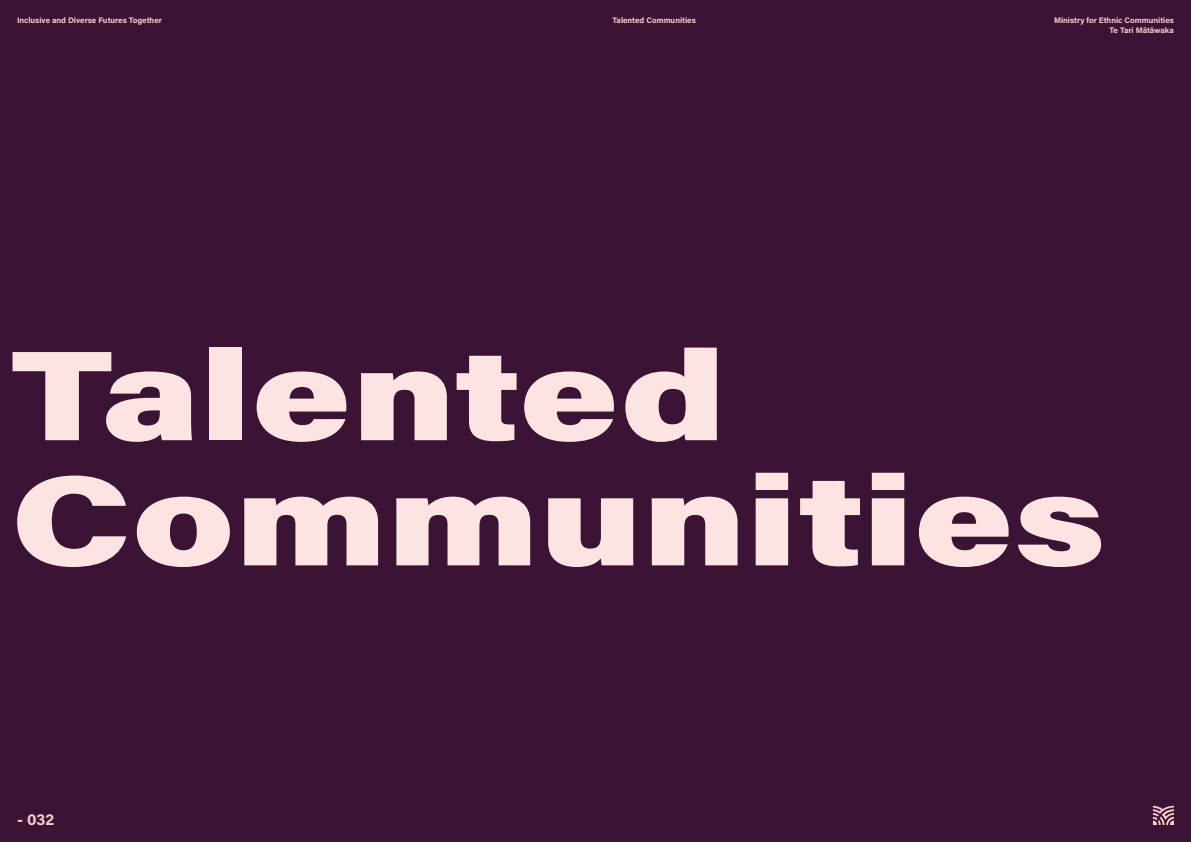
<style>
.page{position:relative;width:1191px;height:842px;background:#3a1335}
.page>*{position:absolute;margin:0;border:0;box-sizing:border-box;transform-origin:0 0}
.t1{font:900 128px/125.1px "Acumin Pro";color:#fde4e2;scale:1.3 1}
.t2{font:700 16px "Acumin Pro";color:#fbcccc}
.t3{font:700 8px/10px "Acumin Pro";color:#fbcccc;text-align:right}
</style>
<div class="page">
<svg style="left:1153px;top:806px;width:21px;height:19px"></svg>
<p class="t3" style="left:17px;top:15px;width:146px">Inclusive and Diverse Futures Together</p>
<p class="t3" style="left:612px;top:15px;width:85px">Talented Communities</p>
<p class="t3" style="left:612px;top:15px;width:64px">COVID Kindness</p>
<p class="t3" style="left:1054px;top:15px;width:121px">Ministry for Ethnic Communities<br>Te Tari Mātāwaka</p>
<h1 class="t1" style="left:11px;top:327px;width:844px">Talented<br>Communities</h1>
<h2 class="t2" style="left:17px;top:808px;width:39px">- 032</h2>
</div>
